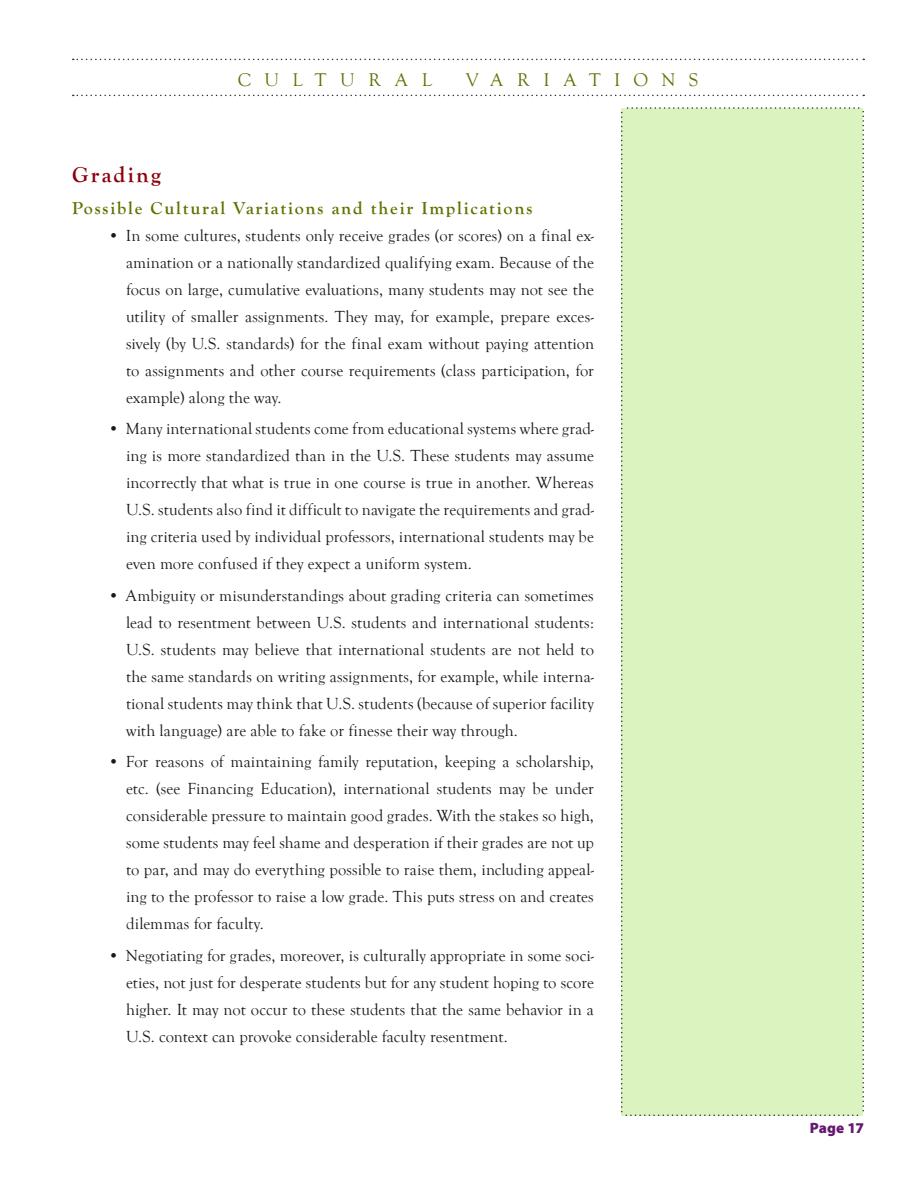
<style>
.page{position:relative;width:918px;height:1188px;background:#fff}
.page>*{position:absolute;margin:0;border:0;box-sizing:border-box;transform-origin:0 0}
.t1{font:700 22.5px "Goudy Old Style T";letter-spacing:.1em;color:#8b000c}
.t2{font:18.9px "Goudy Old Style T";letter-spacing:.71em;color:#627100}
.t3{font:700 18px "Goudy Old Style T";letter-spacing:.1em;color:#627100}
.t4{font:16.5px/27px "Goudy Old Style T";letter-spacing:.005em;color:#1a1818;text-align:justify}
.t5{font:900 15px "Myriad Pro";letter-spacing:.005em;color:#661970}
</style>
<div class="page">
<svg style="left:73px;top:59px;width:791px;height:1px"></svg>
<svg style="left:73px;top:95px;width:791px;height:1px"></svg>
<div style="left:621px;top:107px;width:243px;height:1009px;background:#dbf3be"></div>
<p class="t2" style="left:238px;top:69px;width:196px">CULTURAL</p>
<p class="t2" style="left:466px;top:69px;width:234px">VARIATIONS</p>
<h1 class="t1" style="left:72px;top:162px;width:91px">Grading</h1>
<p class="t3" style="left:72px;top:198px;width:462px">Possible Cultural Variations and their Implications</p>
<p class="t4" style="left:126px;top:222px;width:470px;text-indent:-18px">• In some cultures, students only receive grades (or scores) on a final ex&shy;amination or a nationally standardized qualifying exam. Because of the focus on large, cumulative evaluations, many students may not see the utility of smaller assignments. They may, for example, prepare exces&shy;sively (by U.S. standards) for the final exam without paying attention to assignments and other course requirements (class participation, for example) along the way.</p>
<p class="t4" style="left:126px;top:416px;width:470px;text-indent:-18px">• Many international students come from educational systems where grad&shy;ing is more standardized than in the U.S. These students may assume incorrectly that what is true in one course is true in another. Whereas U.S. students also find it difficult to navigate the requirements and grad&shy;ing criteria used by individual professors, international students may be even more confused if they expect a uniform system.</p>
<p class="t4" style="left:126px;top:582px;width:470px;text-indent:-18px">• Ambiguity or misunderstandings about grading criteria can sometimes lead to resentment between U.S. students and international students:<br>U.S. students may believe that international students are not held to the same standards on writing assignments, for example, while interna&shy;tional students may think that U.S. students (because of superior facility with language) are able to fake or finesse their way through.</p>
<p class="t4" style="left:126px;top:749px;width:470px;text-indent:-18px">• For reasons of maintaining family reputation, keeping a scholarship, etc. (see Financing Education), international students may be under considerable pressure to maintain good grades. With the stakes so high, some students may feel shame and desperation if their grades are not up to par, and may do everything possible to raise them, including appeal&shy;ing to the professor to raise a low grade. This puts stress on and creates dilemmas for faculty.</p>
<p class="t4" style="left:126px;top:942px;width:470px;text-indent:-18px">• Negotiating for grades, moreover, is culturally appropriate in some soci&shy;eties, not just for desperate students but for any student hoping to score higher. It may not occur to these students that the same behavior in a U.S. context can provoke considerable faculty resentment.</p>
<p class="t5" style="left:810px;top:1120px;width:56px">Page 17</p>
</div>
